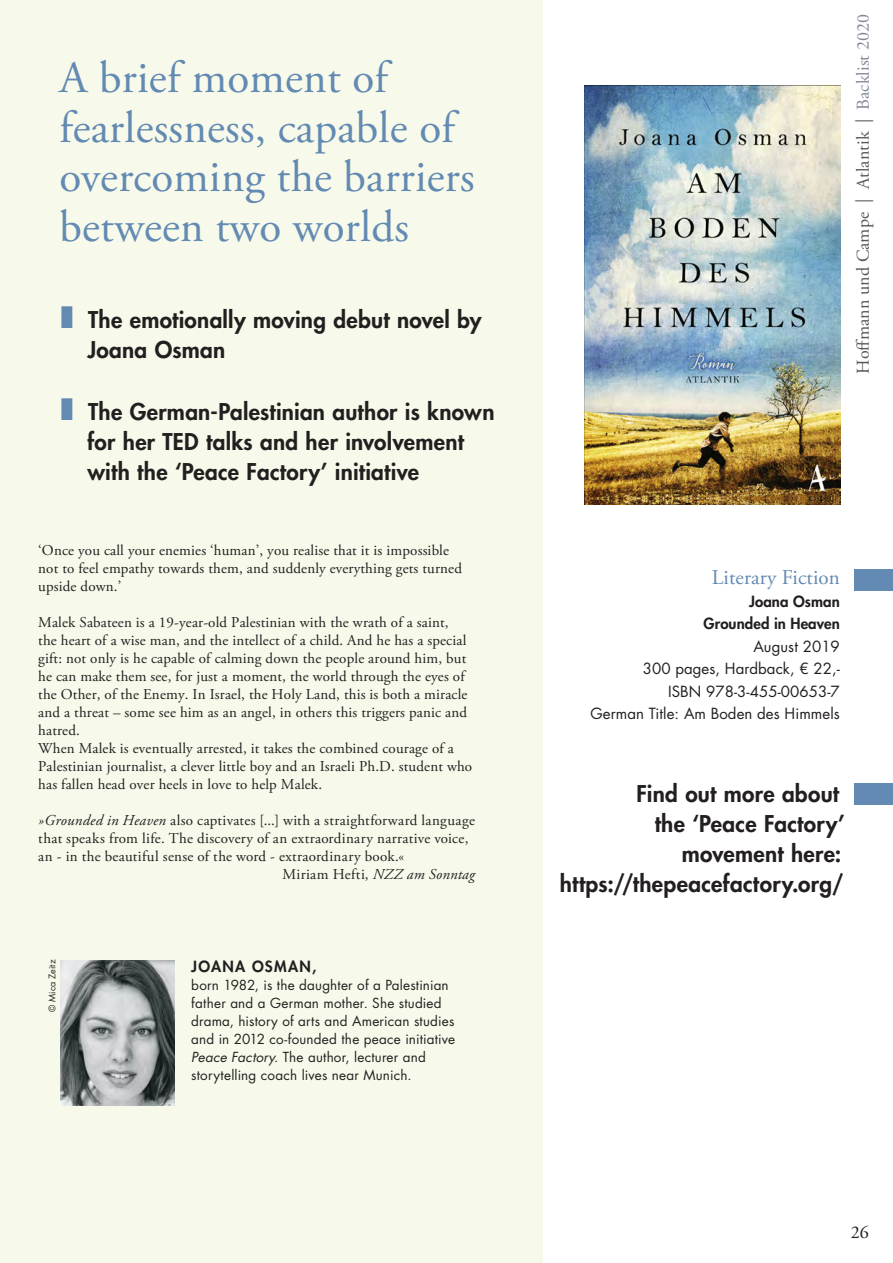
<style>
.page{position:relative;width:893px;height:1263px;background:#fff}
.page>*{position:absolute;margin:0;border:0;box-sizing:border-box;transform-origin:0 0}
.t1{font:45px/49.5px "Adobe Garamond Pro";letter-spacing:.005em;color:#638ab3}
.t2{font:800 22.5px/30px "Futura Std";letter-spacing:.015em;color:#231f20}
.t3{font:21px "Adobe Garamond Pro";letter-spacing:.005em;color:#638ab3}
.t4{font:18px "Adobe Garamond Pro";letter-spacing:.005em;color:#57585a}
.t5{font:18px "Adobe Garamond Pro";letter-spacing:.005em;color:#838a97}
.t6{font:18px "Adobe Garamond Pro";color:#231f20}
.t7{font:15px/18px "Adobe Garamond Pro";letter-spacing:.01em;color:#231f20}
.t8{font:15px/22.5px "Futura Std";letter-spacing:.005em;color:#231f20;text-align:right}
.t9{font:800 15px/22.5px "Futura Std";letter-spacing:.005em;color:#231f20;text-align:right}
.t10{font:800 15px "Futura Std";letter-spacing:.085em;color:#231f20}
.t11{font:13.5px/18px "Futura Std";letter-spacing:.015em;color:#231f20}
.t12{font:9px "Futura Std";color:#231f20}
.s1{color:#638ab3}
.s2{font-style:italic}
</style>
<div class="page">
<div style="left:0;top:0;width:542px;height:1263px;background:#f7faea"></div>
<div style="left:855px;top:569px;width:38px;height:21px;background:#638ab3"></div>
<img style="left:584px;top:85px;width:256px;height:420px">
<img style="left:60px;top:960px;width:114px;height:145px">
<div style="left:855px;top:783px;width:38px;height:21px;background:#638ab3"></div>
<h1 class="t1" style="left:60px;top:55px;width:417px">A brief moment of fearlessness, capable of overcoming the barriers between two worlds</h1>
<h2 class="t2" style="left:87px;top:305px;width:396px;text-indent:-27px"><span class="s1">❚</span> The emotionally moving debut novel by<br>Joana Osman</h2>
<h2 class="t2" style="left:87px;top:397px;width:409px;text-indent:-27px"><span class="s1">❚</span> The German-Palestinian author is known for her TED talks and her involvement with the ‘Peace Factory’ initiative</h2>
<p class="t7" style="left:38px;top:542px;width:425px">‘Once you call your enemies ‘human’, you realise that it is impossible not to feel empathy towards them, and suddenly everything gets turned upside down.’</p>
<p class="t7" style="left:38px;top:614px;width:435px">Malek Sabateen is a 19-year-old Palestinian with the wrath of a saint,<br>the heart of a wise man, and the intellect of a child. And he has a special gift: not only is he capable of calming down the people around him, but he can make them see, for just a moment, the world through the eyes of the Other, of the Enemy. In Israel, the Holy Land, this is both a miracle and a threat – some see him as an angel, in others this triggers panic and hatred.<br>When Malek is eventually arrested, it takes the combined courage of a Palestinian journalist, a clever little boy and an Israeli Ph.D. student who has fallen head over heels in love to help Malek.</p>
<p class="t7" style="left:38px;top:812px;width:438px"><span class="s2">»Grounded in Heaven</span> also captivates [...] with a straightforward language</p>
<p class="t7" style="left:38px;top:830px;width:432px">that speaks from life. The discovery of an extraordinary narrative voice,</p>
<p class="t7" style="left:38px;top:848px;width:367px">an - in the beautiful sense of the word - extraordinary book.«</p>
<p class="t7" style="left:282px;top:866px;width:194px">Miriam Hefti, <span class="s2">NZZ am Sonntag</span></p>
<p class="t12" style="left:47px;top:1011px;width:53px;rotate:-90deg">© Mica Zeitz</p>
<p class="t10" style="left:191px;top:956px;width:127px">JOANA OSMAN,</p>
<p class="t11" style="left:191px;top:976px;width:265px">born 1982, is the daughter of a Palestinian father and a German mother. She studied drama, history of arts and American studies and in 2012 co-founded the peace initiative <span class="s2">Peace Factory</span>. The author, lecturer and storytelling coach lives near Munich.</p>
<p class="t5" style="left:852px;top:110px;width:97px;rotate:-90deg">Backlist 2020</p>
<p class="t4" style="left:852px;top:374px;width:353px;rotate:-90deg">Hoffmann und Campe | Atlantik | Spring 2020</p>
<h3 class="t3" style="left:712px;top:565px;width:130px">Literary Fiction</h3>
<p class="t9" style="left:704px;top:590px;width:138px">Joana Osman<br>Grounded in Heaven</p>
<p class="t8" style="left:590px;top:635px;width:251px">August 2019<br>300 pages, Hardback, € 22,-<br>ISBN 978-3-455-00653-7<br>German Title: Am Boden des Himmels</p>
<h2 class="t2" style="left:560px;top:778px;width:287px;text-align:right">Find out more about<br>the ‘Peace Factory’ movement here: https://thepeacefactory.org/</h2>
<p class="t6" style="left:851px;top:1221px;width:19px">26</p>
</div>
